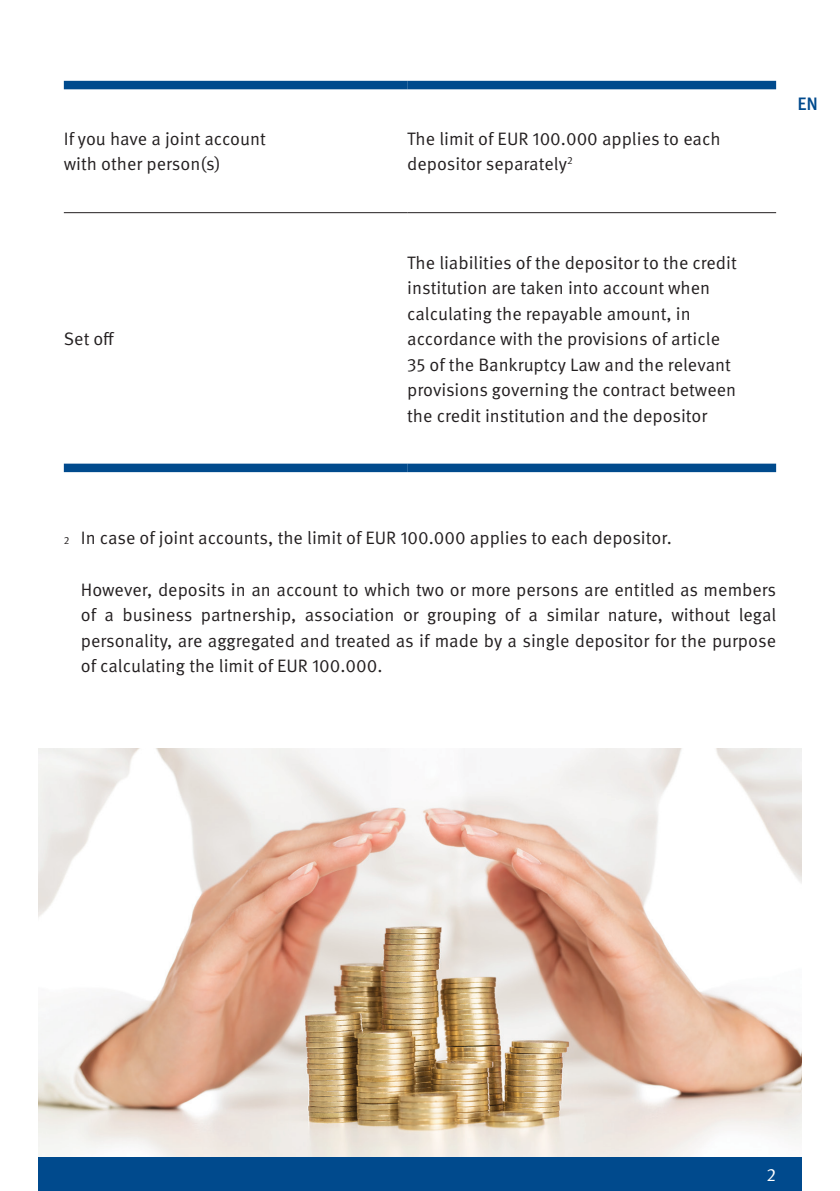
<style>
.page{position:relative;width:840px;height:1191px;background:#fff}
.page>*{position:absolute;margin:0;border:0;box-sizing:border-box;transform-origin:0 0}
.TABLE_TEXT{font:18px/25.6px "Meta Pro Norm";color:#231f20}
.TEXT_TAB{font:18px/25.6px "Meta Pro Norm";color:#231f20;text-align:justify}
.t1{font:500 18px "Meta Pro";color:#004a8d}
.t2{font:18px "Meta Pro Norm";color:#fff}
.s1{font-size:10.4px}
</style>
<div class="page">
<div style="left:38px;top:1157px;width:763px;height:34px;background:#004a8d"></div>
<hr style="left:64px;top:212px;width:343px;height:1px;background:#231f20">
<hr style="left:407px;top:212px;width:368px;height:1px;background:#231f20">
<div style="left:64px;top:81px;width:343px;height:8px;background:#004a8d"></div>
<div style="left:407px;top:81px;width:368px;height:8px;background:#004a8d"></div>
<div style="left:64px;top:463px;width:343px;height:9px;background:#004a8d"></div>
<div style="left:407px;top:463px;width:368px;height:9px;background:#004a8d"></div>
<img style="left:38px;top:748px;width:763px;height:409px">
<p class="TABLE_TEXT" style="left:64px;top:125px;width:203px">If you have a joint account with other person(s)</p>
<p class="TABLE_TEXT" style="left:407px;top:125px;width:315px">The limit of EUR 100.000 applies to each depositor separately<sup>2</sup></p>
<p class="TABLE_TEXT" style="left:64px;top:325px;width:52px">Set off</p>
<p class="TABLE_TEXT" style="left:407px;top:248px;width:331px">The liabilities of the depositor to the credit institution are taken into account when calculating the repayable amount, in accordance with the provisions of article 35 of the Bankruptcy Law and the relevant provisions governing the contract between the credit institution and the depositor</p>
<p class="t1" style="left:797px;top:90px;width:22px">EN</p>
<p class="TEXT_TAB" style="left:64px;top:524px;width:609px"><span class="s1">2</span> In case of joint accounts, the limit of EUR 100.000 applies to each depositor.</p>
<p class="TEXT_TAB" style="left:81px;top:575px;width:696px">However, deposits in an account to which two or more persons are entitled as members of a business partnership, association or grouping of a similar nature, without legal personality, are aggregated and treated as if made by a single depositor for the purpose of calculating the limit of EUR 100.000.</p>
<p class="t2" style="left:765px;top:1160px;width:11px">2</p>
</div>
